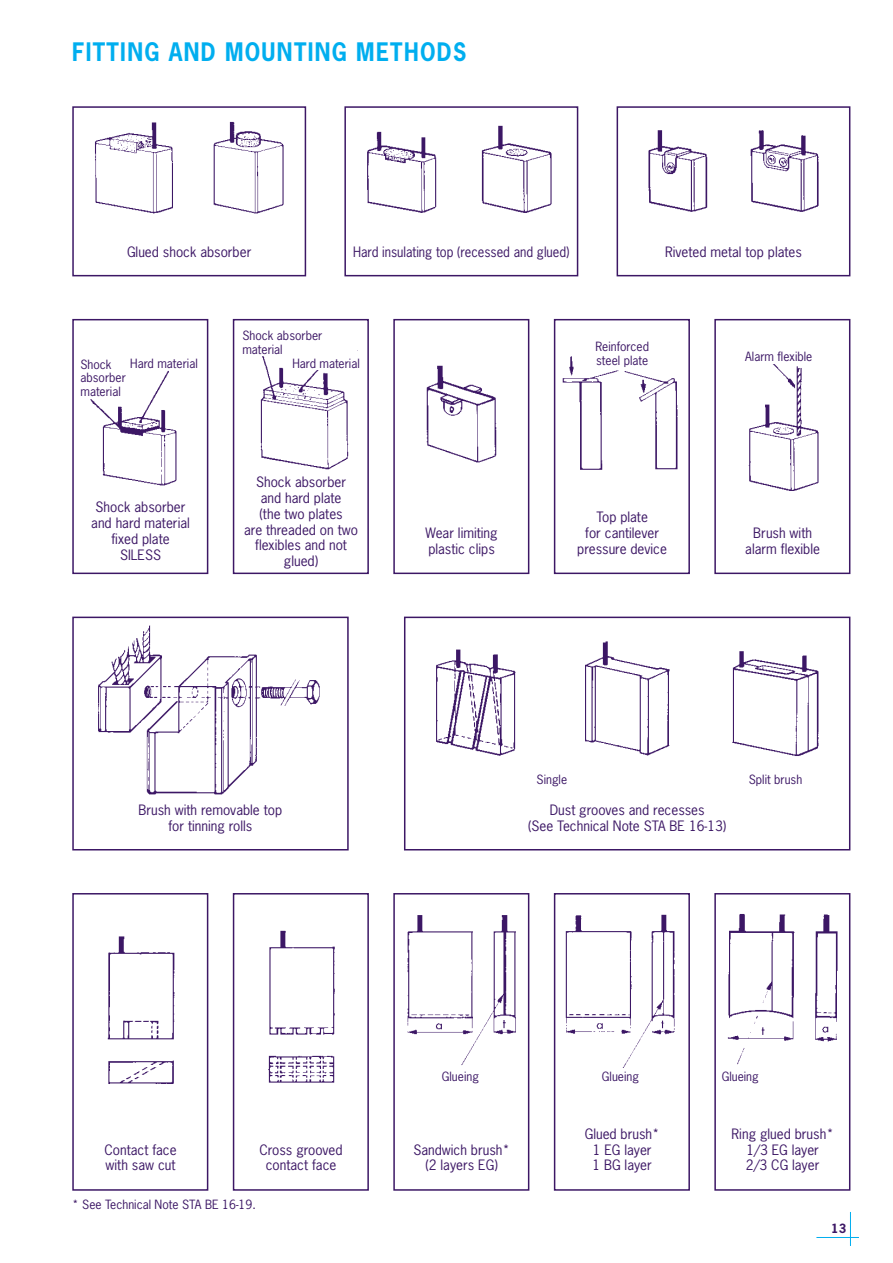
<style>
.page{position:relative;width:893px;height:1263px;background:#fff}
.page>*{position:absolute;margin:0;border:0;box-sizing:border-box;transform-origin:0 0}
.t1{font:700 24px "News Gothic";letter-spacing:.06em;color:#00aeef;scale:.9 1}
.t2{font:13.5px/15.8px "News Gothic";color:#3c1765;text-align:center}
.t3{font:13.5px "News Gothic";color:#3c1765;scale:.95 1}
.t4{font:12px/13.5px "News Gothic";color:#3c1765}
.t5{font:700 12px "News Gothic";color:#3c1765}
</style>
<div class="page">
<img style="left:95px;top:121px;width:189px;height:93px">
<div style="left:72px;top:106px;width:234px;height:170px;border:2px solid #3c1765"></div>
<img style="left:367px;top:125px;width:185px;height:88px">
<div style="left:344px;top:106px;width:234px;height:170px;border:2px solid #3c1765"></div>
<img style="left:648px;top:130px;width:171px;height:82px">
<div style="left:617px;top:106px;width:233px;height:170px;border:2px solid #3c1765"></div>
<img style="left:90px;top:370px;width:87px;height:116px">
<div style="left:72px;top:319px;width:136px;height:255px;border:2px solid #3c1765"></div>
<img style="left:98px;top:625px;width:222px;height:170px">
<div style="left:72px;top:617px;width:277px;height:233px;border:2px solid #3c1765"></div>
<img style="left:107px;top:936px;width:68px;height:148px">
<div style="left:72px;top:893px;width:136px;height:298px;border:2px solid #3c1765"></div>
<img style="left:268px;top:930px;width:67px;height:153px">
<div style="left:233px;top:893px;width:136px;height:298px;border:2px solid #3c1765"></div>
<img style="left:407px;top:915px;width:109px;height:151px">
<div style="left:393px;top:893px;width:136px;height:298px;border:2px solid #3c1765"></div>
<img style="left:565px;top:914px;width:110px;height:154px">
<div style="left:554px;top:893px;width:136px;height:298px;border:2px solid #3c1765"></div>
<img style="left:727px;top:914px;width:111px;height:151px">
<div style="left:714px;top:893px;width:136px;height:298px;border:2px solid #3c1765"></div>
<img style="left:260px;top:350px;width:98px;height:120px">
<div style="left:233px;top:319px;width:136px;height:255px;border:2px solid #3c1765"></div>
<img style="left:426px;top:365px;width:71px;height:98px">
<div style="left:393px;top:319px;width:136px;height:255px;border:2px solid #3c1765"></div>
<img style="left:562px;top:356px;width:116px;height:114px">
<div style="left:554px;top:319px;width:136px;height:255px;border:2px solid #3c1765"></div>
<img style="left:748px;top:364px;width:71px;height:127px">
<div style="left:714px;top:319px;width:136px;height:255px;border:2px solid #3c1765"></div>
<img style="left:436px;top:641px;width:383px;height:115px">
<div style="left:404px;top:617px;width:446px;height:233px;border:2px solid #3c1765"></div>
<div style="left:76px;top:356px;width:68px;height:42px;background:#fff"></div>
<div style="left:286px;top:351px;width:80px;height:19px;background:#fff"></div>
<div style="left:576px;top:331px;width:92px;height:36px;background:#fff"></div>
<hr style="left:850px;top:1212px;width:1px;height:34px;background:#00aeef">
<hr style="left:816px;top:1237px;width:43px;height:1px;background:#00aeef">
<div style="left:238px;top:322px;width:118px;height:34px;background:#fff"></div>
<h1 class="t1" style="left:72px;top:39px;width:439px">FITTING AND MOUNTING METHODS</h1>
<p class="t2" style="left:127px;top:245px;width:126px">Glued shock absorber</p>
<p class="t3" style="left:353px;top:245px;width:229px">Hard insulating top (recessed and glued)</p>
<p class="t2" style="left:665px;top:245px;width:138px">Riveted metal top plates</p>
<p class="t4" style="left:242px;top:329px;width:82px">Shock absorber material</p>
<p class="t4" style="left:80px;top:358px;width:47px">Shock absorber material</p>
<p class="t4" style="left:292px;top:357px;width:69px">Hard material</p>
<p class="t4" style="left:130px;top:357px;width:69px">Hard material</p>
<p class="t2" style="left:91px;top:500px;width:100px">Shock absorber and hard material fixed plate<br>SILESS</p>
<p class="t2" style="left:244px;top:475px;width:115px">Shock absorber and hard plate<br>(the two plates<br>are threaded on two flexibles and not glued)</p>
<p class="t2" style="left:425px;top:525px;width:74px;text-align:left">Wear limiting plastic clips</p>
<p class="t4" style="left:595px;top:341px;width:55px">Reinforced steel plate</p>
<p class="t4" style="left:745px;top:350px;width:69px">Alarm flexible</p>
<p class="t2" style="left:577px;top:510px;width:91px">Top plate<br>for cantilever pressure device</p>
<p class="t2" style="left:745px;top:525px;width:76px">Brush with alarm flexible</p>
<p class="t2" style="left:138px;top:803px;width:145px">Brush with removable top for tinning rolls</p>
<p class="t4" style="left:537px;top:773px;width:32px">Single</p>
<p class="t4" style="left:749px;top:773px;width:55px">Split brush</p>
<p class="t2" style="left:528px;top:803px;width:200px">Dust grooves and recesses<br>(See Technical Note STA BE 16-13)</p>
<p class="t4" style="left:442px;top:1070px;width:39px">Glueing</p>
<p class="t4" style="left:602px;top:1070px;width:39px">Glueing</p>
<p class="t4" style="left:722px;top:1070px;width:39px">Glueing</p>
<p class="t2" style="left:104px;top:1142px;width:74px;text-align:left">Contact face with saw cut</p>
<p class="t2" style="left:259px;top:1142px;width:85px">Cross grooved contact face</p>
<p class="t2" style="left:413px;top:1142px;width:98px">Sandwich brush* (2 layers EG)</p>
<p class="t4" style="left:72px;top:1197px;width:185px">* See Technical Note STA BE 16-19.</p>
<p class="t2" style="left:585px;top:1126px;width:76px">Glued brush*<br>1 EG layer<br>1 BG layer</p>
<p class="t2" style="left:732px;top:1126px;width:104px">Ring glued brush*<br>1/3 EG layer<br>2/3 CG layer</p>
<p class="t5" style="left:831px;top:1222px;width:16px">13</p>
</div>
